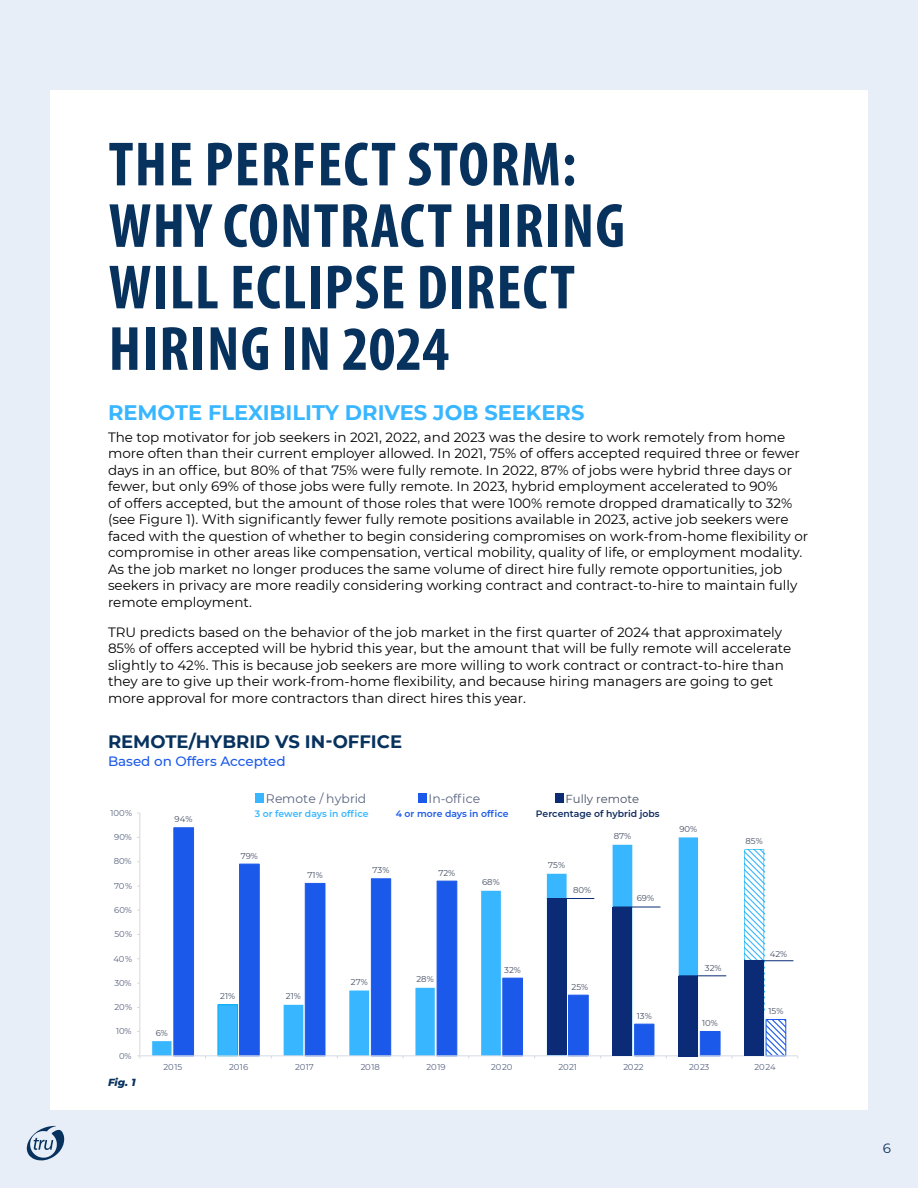
<style>
.page{position:relative;width:918px;height:1188px;background:#e7eef8}
.page>*{position:absolute;margin:0;border:0;box-sizing:border-box;transform-origin:0 0}
.t1{font:700 condensed 63px/61.5px "Myriad Pro";letter-spacing:.02em;color:#08325e}
.t2{font:700 21px "Montserrat";color:#38b6ff}
.t3{font:700 18px "Montserrat";color:#08325e}
.t4{font:13.5px/16.5px "Montserrat";color:#000}
.t5{font:500 13.5px "Montserrat";color:#1b59ea}
.t6{font:13.5px "Montserrat";color:#08325e}
.t7{font:12.3px "Montserrat";color:#57637f}
.t8{font:11.55px "Montserrat";color:#444e64}
.t9{font:italic 800 10.5px "Montserrat";color:#08325e}
.t10{font:600 9.3px "Montserrat";color:#0f2b60}
.t11{font:600 9.3px "Montserrat";color:#38b6ff}
.t12{font:600 9.3px "Montserrat";color:#1b59ea}
.t13{font:8.55px "Montserrat";letter-spacing:-.02em;color:#57637f}
.t14{font:8.55px "Montserrat";color:#444e64}
</style>
<div class="page">
<div style="left:50px;top:90px;width:818px;height:1019px;background:#fff"></div>
<svg style="left:27px;top:1126px;width:38px;height:35px"></svg>
<svg style="left:744px;top:849px;width:42px;height:207px"></svg>
<div style="left:766px;top:1019px;width:20px;height:37px;border:1px solid #1b59ea"></div>
<svg style="left:173px;top:827px;width:548px;height:229px"></svg>
<hr style="left:140px;top:813px;width:1px;height:243px;background:#d9d9d9">
<hr style="left:140px;top:1056px;width:658px;height:1px;background:#d6dae3">
<div style="left:613px;top:907px;width:19px;height:148px;background:#0b2b77"></div>
<hr style="left:613px;top:907px;width:47px;height:1px;background:#0b2b77">
<div style="left:679px;top:976px;width:19px;height:80px;background:#0b2b77"></div>
<hr style="left:679px;top:975px;width:47px;height:1px;background:#0b2b77">
<div style="left:744px;top:960px;width:20px;height:96px;background:#0b2b77"></div>
<hr style="left:746px;top:960px;width:47px;height:1px;background:#0b2b77">
<div style="left:547px;top:899px;width:20px;height:156px;background:#0b2b77"></div>
<hr style="left:547px;top:898px;width:47px;height:1px;background:#0b2b77">
<div style="left:255px;top:794px;width:9px;height:9px;background:#38b6ff"></div>
<div style="left:555px;top:794px;width:9px;height:9px;background:#0b2b77"></div>
<div style="left:418px;top:794px;width:9px;height:9px;background:#1b59ea"></div>
<h1 class="t1" style="left:109px;top:132px;width:518px">THE PERFECT STORM:<br>WHY CONTRACT HIRING<br>WILL ECLIPSE DIRECT<br>HIRING IN 2024</h1>
<h2 class="t2" style="left:108px;top:397px;width:478px">REMOTE FLEXIBILITY DRIVES JOB SEEKERS</h2>
<p class="t4" style="left:108px;top:428px;width:702px">The top motivator for job seekers in 2021, 2022, and 2023 was the desire to work remotely from home more often than their current employer allowed. In 2021, 75% of offers accepted required three or fewer days in an office, but 80% of that 75% were fully remote. In 2022, 87% of jobs were hybrid three days or fewer, but only 69% of those jobs were fully remote. In 2023, hybrid employment accelerated to 90%<br>of offers accepted, but the amount of those roles that were 100% remote dropped dramatically to 32% (see Figure 1). With significantly fewer fully remote positions available in 2023, active job seekers were faced with the question of whether to begin considering compromises on work-from-home flexibility or compromise in other areas like compensation, vertical mobility, quality of life, or employment modality.<br>As the job market no longer produces the same volume of direct hire fully remote opportunities, job seekers in privacy are more readily considering working contract and contract-to-hire to maintain fully remote employment.</p>
<p class="t4" style="left:108px;top:623px;width:685px">TRU predicts based on the behavior of the job market in the first quarter of 2024 that approximately 85% of offers accepted will be hybrid this year, but the amount that will be fully remote will accelerate slightly to 42%. This is because job seekers are more willing to work contract or contract-to-hire than they are to give up their work-from-home flexibility, and because hiring managers are going to get more approval for more contractors than direct hires this year.</p>
<h3 class="t3" style="left:108px;top:729px;width:296px">REMOTE/HYBRID VS IN-OFFICE</h3>
<p class="t5" style="left:108px;top:752px;width:179px">Based on Offers Accepted</p>
<p class="t13" style="left:110px;top:807px;width:23px">100%</p>
<p class="t13" style="left:114px;top:831px;width:19px">90%</p>
<p class="t13" style="left:114px;top:856px;width:19px">80%</p>
<p class="t13" style="left:114px;top:880px;width:19px">70%</p>
<p class="t13" style="left:114px;top:904px;width:19px">60%</p>
<p class="t13" style="left:114px;top:928px;width:19px">50%</p>
<p class="t13" style="left:114px;top:953px;width:20px">40%</p>
<p class="t13" style="left:114px;top:977px;width:19px">30%</p>
<p class="t13" style="left:114px;top:1001px;width:19px">20%</p>
<p class="t13" style="left:116px;top:1025px;width:17px">10%</p>
<p class="t13" style="left:119px;top:1050px;width:14px">0%</p>
<p class="t9" style="left:108px;top:1075px;width:29px">Fig. 1</p>
<p class="t14" style="left:175px;top:813px;width:19px">94%</p>
<p class="t14" style="left:156px;top:1027px;width:14px">6%</p>
<p class="t7" style="left:266px;top:790px;width:102px">Remote / hybrid</p>
<p class="t11" style="left:255px;top:807px;width:115px">3 or fewer days in office</p>
<p class="t14" style="left:241px;top:850px;width:19px">79%</p>
<p class="t7" style="left:429px;top:790px;width:53px">In-office</p>
<p class="t12" style="left:396px;top:807px;width:114px">4 or more days in office</p>
<p class="t10" style="left:536px;top:807px;width:125px">Percentage of hybrid jobs</p>
<p class="t8" style="left:566px;top:791px;width:75px">Fully remote</p>
<p class="t14" style="left:614px;top:830px;width:19px">87%</p>
<p class="t14" style="left:308px;top:869px;width:17px">71%</p>
<p class="t14" style="left:373px;top:864px;width:18px">73%</p>
<p class="t14" style="left:438px;top:867px;width:18px">72%</p>
<p class="t14" style="left:482px;top:876px;width:19px">68%</p>
<p class="t14" style="left:548px;top:859px;width:18px">75%</p>
<p class="t14" style="left:573px;top:884px;width:20px">80%</p>
<p class="t14" style="left:637px;top:892px;width:19px">69%</p>
<p class="t14" style="left:679px;top:823px;width:19px">90%</p>
<p class="t14" style="left:220px;top:990px;width:16px">21%</p>
<p class="t14" style="left:286px;top:990px;width:16px">21%</p>
<p class="t14" style="left:351px;top:976px;width:18px">27%</p>
<p class="t14" style="left:416px;top:973px;width:19px">28%</p>
<p class="t14" style="left:504px;top:964px;width:18px">32%</p>
<p class="t14" style="left:572px;top:981px;width:18px">25%</p>
<p class="t14" style="left:637px;top:1010px;width:16px">13%</p>
<p class="t14" style="left:705px;top:962px;width:18px">32%</p>
<p class="t14" style="left:702px;top:1017px;width:17px">10%</p>
<p class="t14" style="left:746px;top:835px;width:19px">85%</p>
<p class="t14" style="left:770px;top:948px;width:19px">42%</p>
<p class="t14" style="left:768px;top:1005px;width:16px">15%</p>
<p class="t13" style="left:164px;top:1061px;width:20px">2015</p>
<p class="t13" style="left:229px;top:1061px;width:21px">2016</p>
<p class="t13" style="left:295px;top:1061px;width:20px">2017</p>
<p class="t13" style="left:361px;top:1061px;width:21px">2018</p>
<p class="t13" style="left:427px;top:1061px;width:21px">2019</p>
<p class="t13" style="left:491px;top:1061px;width:23px">2020</p>
<p class="t13" style="left:558px;top:1061px;width:20px">2021</p>
<p class="t13" style="left:623px;top:1061px;width:22px">2022</p>
<p class="t13" style="left:689px;top:1061px;width:22px">2023</p>
<p class="t13" style="left:755px;top:1061px;width:23px">2024</p>
<p class="t6" style="left:883px;top:1139px;width:10px">6</p>
</div>
